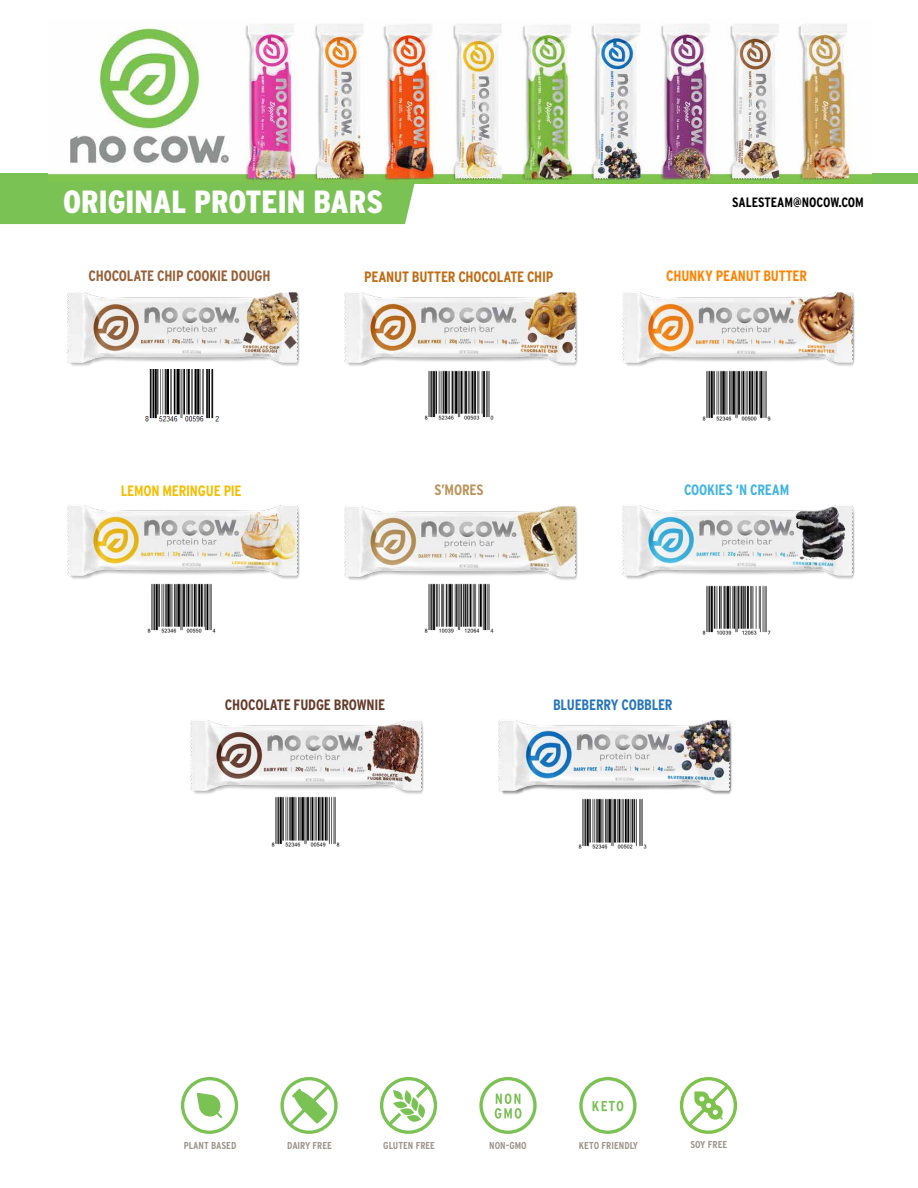
<style>
.page{position:relative;width:918px;height:1188px;background:#fff}
.page>*{position:absolute;margin:0;border:0;box-sizing:border-box;transform-origin:0 0}
.t1{font:900 32.1px "Interstate Condensed";color:#fff}
.t2{font:700 15px "Interstate Condensed";letter-spacing:-.015em;color:#c06b13}
.t3{font:700 15px "Interstate Condensed";letter-spacing:-.015em;color:#965f36}
.t4{font:700 15px "Interstate Condensed";letter-spacing:-.015em;color:#653a2b}
.t5{font:700 15px "Interstate Condensed";letter-spacing:-.015em;color:#ff8300}
.t6{font:700 15px "Interstate Condensed";letter-spacing:-.015em;color:#f7be00}
.t7{font:700 15px "Interstate Condensed";letter-spacing:-.015em;color:#2574bb}
.t8{font:700 15px "Interstate Condensed";letter-spacing:-.015em;color:#40b4e2}
.t9{font:700 15px "Interstate Condensed";letter-spacing:-.01em;color:#bb945b}
.t10{font:700 13.65px "Interstate Condensed";color:#000}
.t11{font:700 10.05px "Interstate Condensed";color:#9e958c}
</style>
<div class="page">
<div style="left:0;top:174px;width:918px;height:10px;background:#7bc255"></div>
<img style="left:48px;top:24px;width:824px;height:160px">
<div style="left:0;top:183px;width:415px;height:41px;background:#7bc255"></div>
<img style="left:67px;top:292px;width:233px;height:78px">
<img style="left:344px;top:292px;width:234px;height:74px">
<img style="left:622px;top:292px;width:233px;height:74px">
<img style="left:67px;top:505px;width:233px;height:74px">
<img style="left:344px;top:506px;width:234px;height:74px">
<img style="left:622px;top:505px;width:233px;height:74px">
<img style="left:190px;top:720px;width:234px;height:74px">
<img style="left:498px;top:720px;width:234px;height:75px">
<svg style="left:280px;top:1077px;width:58px;height:57px"></svg>
<svg style="left:679px;top:1077px;width:58px;height:57px"></svg>
<svg style="left:380px;top:1077px;width:58px;height:57px"></svg>
<svg style="left:479px;top:1077px;width:58px;height:57px"></svg>
<svg style="left:181px;top:1077px;width:57px;height:57px"></svg>
<svg style="left:579px;top:1077px;width:58px;height:57px"></svg>
<img style="left:145px;top:370px;width:73px;height:52px">
<img style="left:424px;top:370px;width:70px;height:50px">
<img style="left:702px;top:370px;width:69px;height:51px">
<img style="left:147px;top:583px;width:69px;height:50px">
<img style="left:424px;top:583px;width:70px;height:50px">
<img style="left:702px;top:585px;width:69px;height:50px">
<img style="left:271px;top:796px;width:69px;height:51px">
<img style="left:578px;top:798px;width:69px;height:51px">
<h1 class="t1" style="left:63px;top:184px;width:321px">ORIGINAL PROTEIN BARS</h1>
<h3 class="t10" style="left:732px;top:195px;width:133px">SALESTEAM@NOCOW.COM</h3>
<h2 class="t3" style="left:89px;top:268px;width:184px">CHOCOLATE CHIP COOKIE DOUGH</h2>
<h2 class="t2" style="left:364px;top:268px;width:191px">PEANUT BUTTER CHOCOLATE CHIP</h2>
<h2 class="t5" style="left:666px;top:268px;width:142px">CHUNKY PEANUT BUTTER</h2>
<h2 class="t6" style="left:121px;top:482px;width:122px">LEMON MERINGUE PIE</h2>
<h2 class="t9" style="left:434px;top:482px;width:51px">S’MORES</h2>
<h2 class="t8" style="left:684px;top:482px;width:107px">COOKIES ‘N CREAM</h2>
<h2 class="t4" style="left:225px;top:697px;width:162px">CHOCOLATE FUDGE BROWNIE</h2>
<h2 class="t7" style="left:553px;top:696px;width:121px">BLUEBERRY COBBLER</h2>
<p class="t11" style="left:184px;top:1140px;width:54px">PLANT BASED</p>
<p class="t11" style="left:287px;top:1140px;width:46px">DAIRY FREE</p>
<p class="t11" style="left:383px;top:1140px;width:53px">GLUTEN FREE</p>
<p class="t11" style="left:489px;top:1140px;width:39px">NON-GMO</p>
<p class="t11" style="left:579px;top:1140px;width:61px">KETO FRIENDLY</p>
<p class="t11" style="left:690px;top:1139px;width:39px">SOY FREE</p>
</div>
